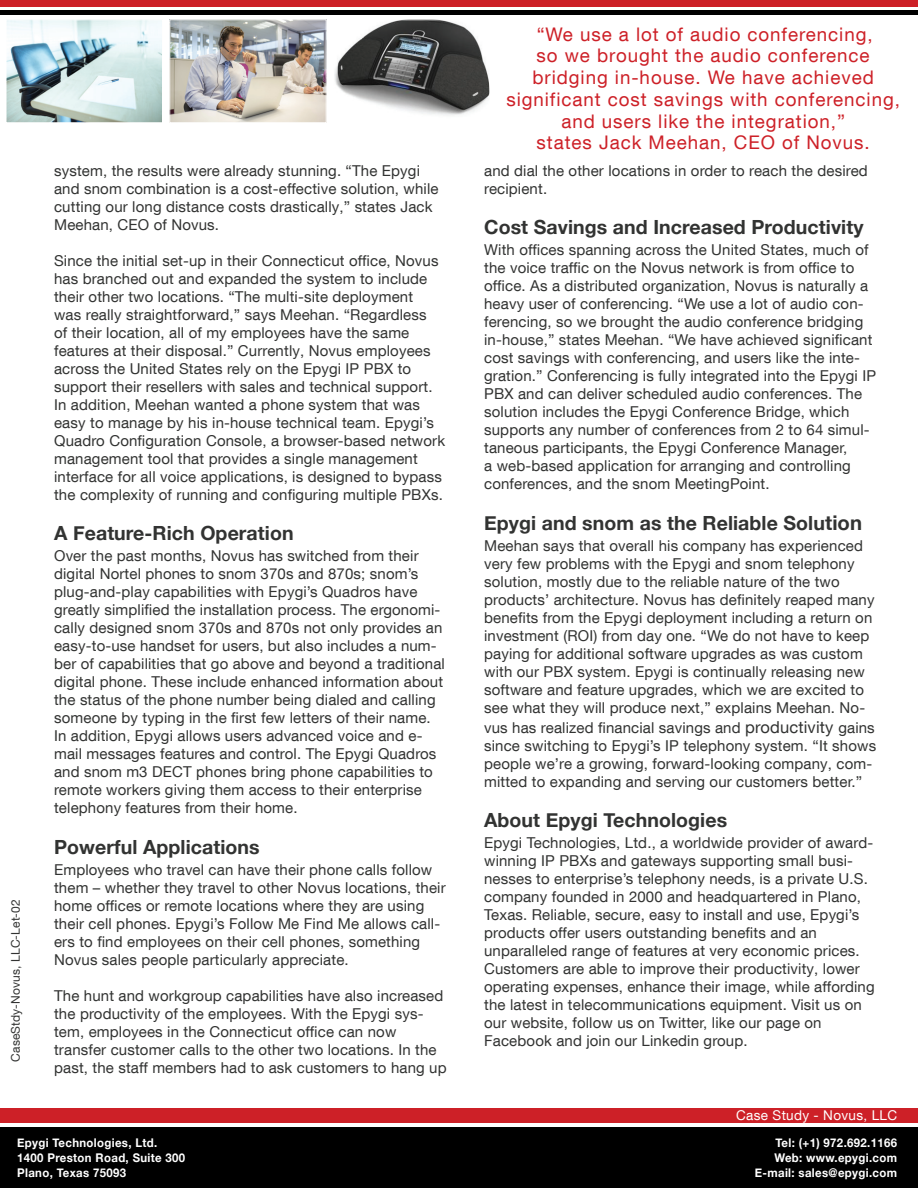
<style>
.page{position:relative;width:918px;height:1188px;background:#fff}
.page>*{position:absolute;margin:0;border:0;box-sizing:border-box;transform-origin:0 0}
.t1{font:700 19.5px "Helvetica Neue";letter-spacing:.005em;color:#323332}
.t2{font:18.75px/21.8px "Helvetica Neue";letter-spacing:.05em;color:#cd2027;text-align:center}
.t3{font:15px/18px "Helvetica Neue";letter-spacing:.01em;color:#323332}
.t4{font:13.5px "Helvetica Neue";letter-spacing:.025em;color:#fff}
.t5{font:700 12px "Helvetica Neue";letter-spacing:.03em;color:#fff;scale:.95 1}
.t6{font:12px "Helvetica Neue";letter-spacing:.01em;color:#323332}
.s1{font-size:20.25px}
.s2{font-size:16.5px}
</style>
<div class="page">
<div style="left:0;top:1127px;width:918px;height:61px;background:#000"></div>
<div style="left:0;top:1108px;width:918px;height:15px;background:#cd2027"></div>
<img style="left:335px;top:21px;width:153px;height:94px">
<div style="left:333px;top:19px;width:157px;height:104px;border:1px solid #fff"></div>
<img style="left:8px;top:21px;width:153px;height:100px">
<div style="left:6px;top:19px;width:157px;height:104px;border:1px solid #fff"></div>
<img style="left:171px;top:21px;width:153px;height:100px">
<div style="left:169px;top:19px;width:157px;height:104px;border:1px solid #fff"></div>
<div style="left:0;top:10px;width:918px;height:5px;background:#000"></div>
<div style="left:0;top:0;width:918px;height:7px;background:#cd2027"></div>
<p class="t6" style="left:8px;top:1062px;width:164px;rotate:-90deg">CaseStdy-Novus, LLC-Let-02</p>
<p class="t3" style="left:54px;top:161px;width:386px">system, the results were already stunning. “The Epygi and snom combination is a cost-effective solution, while cutting our long distance costs drastically,” states Jack Meehan, CEO of Novus.</p>
<p class="t3" style="left:54px;top:251px;width:393px">Since the initial set-up in their Connecticut office, Novus has branched out and expanded the system to include their other two locations. “The multi-site deployment<br>was really straightforward,” says Meehan. “Regardless<br>of their location, all of my employees have the same features at their disposal.” Currently, Novus employees across the United States rely on the Epygi IP PBX to support their resellers with sales and technical support.<br>In addition, Meehan wanted a phone system that was easy to manage by his in-house technical team. Epygi’s Quadro Configuration Console, a browser-based network management tool that provides a single management interface for all voice applications, is designed to bypass the complexity of running and configuring multiple PBXs.</p>
<p class="t1" style="left:54px;top:521px;width:241px">A Feature-Rich Operation</p>
<p class="t3" style="left:54px;top:547px;width:392px">Over the past months, Novus has switched from their digital Nortel phones to snom 370s and 870s; snom’s plug-and-play capabilities with Epygi’s Quadros have greatly simplified the installation process. The ergonomi&shy;cally designed snom 370s and 870s not only provides an easy-to-use handset for users, but also includes a num&shy;ber of capabilities that go above and beyond a traditional digital phone. These include enhanced information about the status of the phone number being dialed and calling someone by typing in the first few letters of their name.<br>In addition, Epygi allows users advanced voice and e&shy;mail messages features and control. The Epygi Quadros and snom m3 DECT phones bring phone capabilities to remote workers giving them access to their enterprise telephony features from their home.</p>
<p class="t1" style="left:54px;top:835px;width:207px">Powerful Applications</p>
<p class="t3" style="left:54px;top:860px;width:393px">Employees who travel can have their phone calls follow them – whether they travel to other Novus locations, their home offices or remote locations where they are using their cell phones. Epygi’s Follow Me Find Me allows call&shy;ers to find employees on their cell phones, something Novus sales people particularly appreciate.</p>
<p class="t3" style="left:54px;top:986px;width:394px">The hunt and workgroup capabilities have also increased the productivity of the employees. With the Epygi sys&shy;tem, employees in the Connecticut office can now transfer customer calls to the other two locations. In the past, the staff members had to ask customers to hang up</p>
<p class="t5" style="left:17px;top:1136px;width:149px">Epygi Technologies, Ltd.</p>
<p class="t5" style="left:17px;top:1151px;width:178px">1400 Preston Road, Suite 300</p>
<p class="t5" style="left:17px;top:1166px;width:116px">Plano, Texas 75093</p>
<p class="t2" style="left:537px;top:23px;width:337px">“We use a lot of audio conferencing,</p>
<p class="t2" style="left:537px;top:44px;width:335px">so we brought the audio conference</p>
<p class="t2" style="left:533px;top:66px;width:343px">bridging in-house. We have achieved</p>
<p class="t2" style="left:506px;top:88px;width:395px">significant cost savings with conferencing, and users like the integration,”</p>
<p class="t2" style="left:537px;top:131px;width:335px">states Jack Meehan, CEO of Novus.</p>
<p class="t3" style="left:484px;top:161px;width:385px">and dial the other locations in order to reach the desired recipient.</p>
<p class="t1" style="left:484px;top:215px;width:381px">Cost Savings and Increased Productivity</p>
<p class="t3" style="left:484px;top:241px;width:393px">With offices spanning across the United States, much of the voice traffic on the Novus network is from office to office. As a distributed organization, Novus is naturally a heavy user of conferencing. “We use a lot of audio con&shy;ferencing, so we brought the audio conference bridging in-house,” states Meehan. “We have achieved significant cost savings with conferencing, and users like the inte&shy;gration.” Conferencing is fully integrated into the Epygi IP PBX and can deliver scheduled audio conferences. The solution includes the Epygi Conference Bridge, which supports any number of conferences from 2 to 64 simul&shy;taneous participants, the Epygi Conference Manager,<br>a web-based application for arranging and controlling conferences, and the snom MeetingPoint.</p>
<p class="t1" style="left:484px;top:511px;width:379px">Epygi and snom as the Reliable Solu<span class="s1">tion</span></p>
<p class="t3" style="left:484px;top:537px;width:392px">Meehan says that overall his company has experienced very few problems with the Epygi and snom telephony solution, mostly due to the reliable nature of the two products’ architecture. Novus has definitely reaped many benefits from the Epygi deployment including a return on investment (ROI) from day one. “We do not have to keep paying for additional software upgrades as was custom with our PBX system. Epygi is continually releasing new software and feature upgrades, which we are excited to see what they will produce next,” explains Meehan. No-</p>
<p class="t3" style="left:484px;top:718px;width:394px">vus has realized financial savings and <span class="s2">productivity</span> gains since switching to Epygi’s IP telephony system. “It shows people we’re a growing, forward-looking company, com&shy;mitted to expanding and serving our customers better.”</p>
<p class="t1" style="left:484px;top:808px;width:245px">About Epygi Technologies</p>
<p class="t3" style="left:484px;top:834px;width:391px">Epygi Technologies, Ltd., a worldwide provider of award&shy;winning IP PBXs and gateways supporting small busi&shy;nesses to enterprise’s telephony needs, is a private U.S. company founded in 2000 and headquartered in Plano, Texas. Reliable, secure, easy to install and use, Epygi’s products offer users outstanding benefits and an</p>
<p class="t3" style="left:484px;top:942px;width:392px">unparalleled range of features at very economic prices.<br>Customers are able to improve their productivity, lower operating expenses, enhance their image, while affording the latest in telecommunications equipment. Visit us on our website, follow us on Twitter, like our page on</p>
<p class="t3" style="left:484px;top:1032px;width:265px">Facebook and join our Linkedin group.</p>
<p class="t4" style="left:736px;top:1107px;width:162px">Case Study - Novus, LLC</p>
<p class="t5" style="left:776px;top:1136px;width:129px">Tel: (+1) 972.692.1166</p>
<p class="t5" style="left:775px;top:1151px;width:130px">Web: www.epygi.com</p>
<p class="t5" style="left:755px;top:1166px;width:151px">E-mail: sales@epygi.com</p>
</div>
